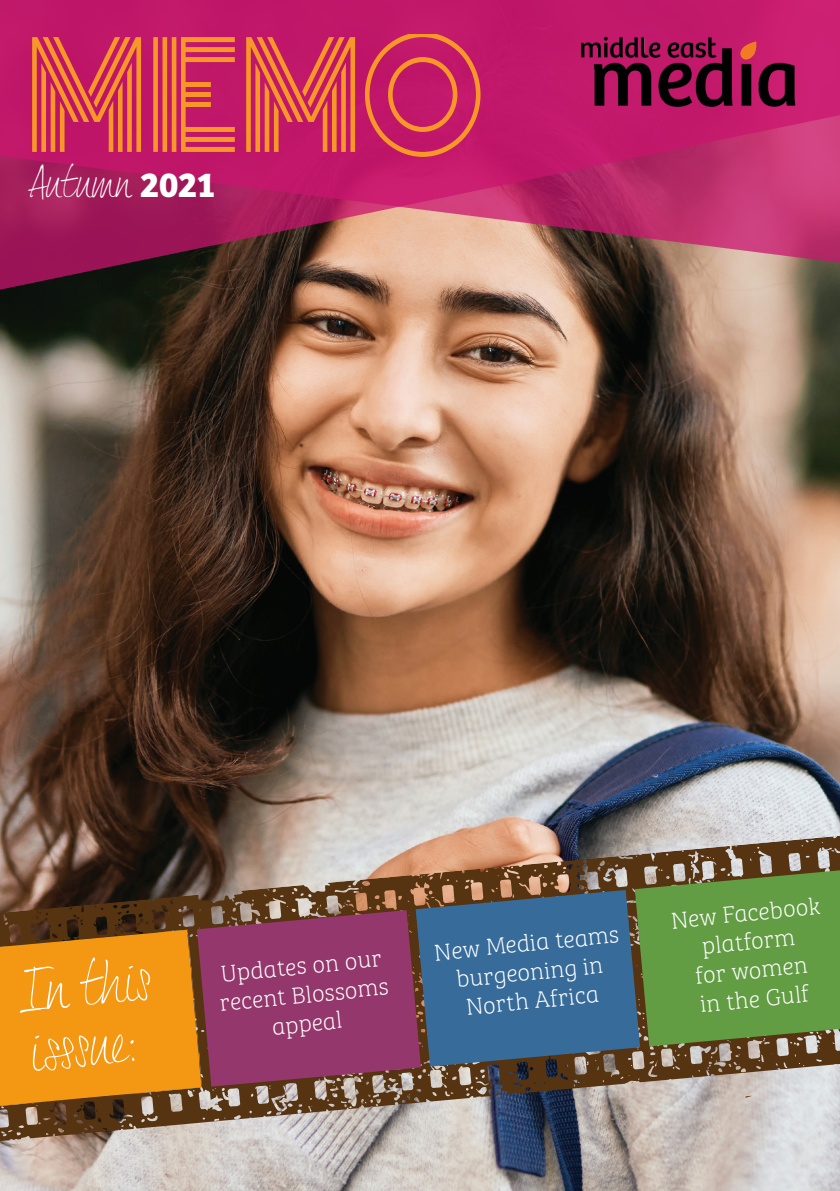
<style>
.page{position:relative;width:840px;height:1191px;background:#fff}
.page>*{position:absolute;margin:0;border:0;box-sizing:border-box;transform-origin:0 0}
.t1{font:50px/60px "Dextera";color:#fff}
.t2{font:36px "Dextera";letter-spacing:.015em;color:#fff}
.t3{font:24px/28.8px "Bree Serif Th";color:#fff;text-align:center}
.s1{font-family:"Bree";font-weight:700}
</style>
<div class="page">
<img style="left:0;top:354px;width:839px;height:837px">
<svg style="left:0;top:315px;width:839px;height:39px;background:#785e49"></svg>
<svg style="left:0;top:0;width:839px;height:315px;background:#aa3663"></svg>
<img style="left:0;top:835px;width:839px;height:307px">
<svg style="left:729px;top:853px;width:4px;height:6px"></svg>
<svg style="left:0;top:870px;width:839px;height:236px;background:#816c53"></svg>
<svg style="left:32px;top:37px;width:109px;height:115px;background:#d54b4d"></svg>
<svg style="left:153px;top:37px;width:82px;height:115px;background:#d74d4d"></svg>
<svg style="left:246px;top:37px;width:109px;height:115px;background:#d64c4e"></svg>
<svg style="left:365px;top:34px;width:115px;height:123px;background:#cb2f5d"></svg>
<img style="left:580px;top:34px;width:227px;height:73px">
<h2 class="t2" style="left:28px;top:164px;width:188px">Autumn <span class="s1">2021</span></h2>
<h1 class="t1" style="left:15px;top:965px;width:135px;rotate:-6deg">In this iss sue:</h1>
<p class="t3" style="left:215px;top:959px;width:171px;rotate:-6deg">Updates on our recent Blossoms appeal</p>
<p class="t3" style="left:432px;top:937px;width:187px;rotate:-6deg">New Media teams burgeoning in<br>North Africa</p>
<p class="t3" style="left:669px;top:905px;width:151px;rotate:-6deg">New Facebook platform<br>for women<br>in the Gulf</p>
</div>
